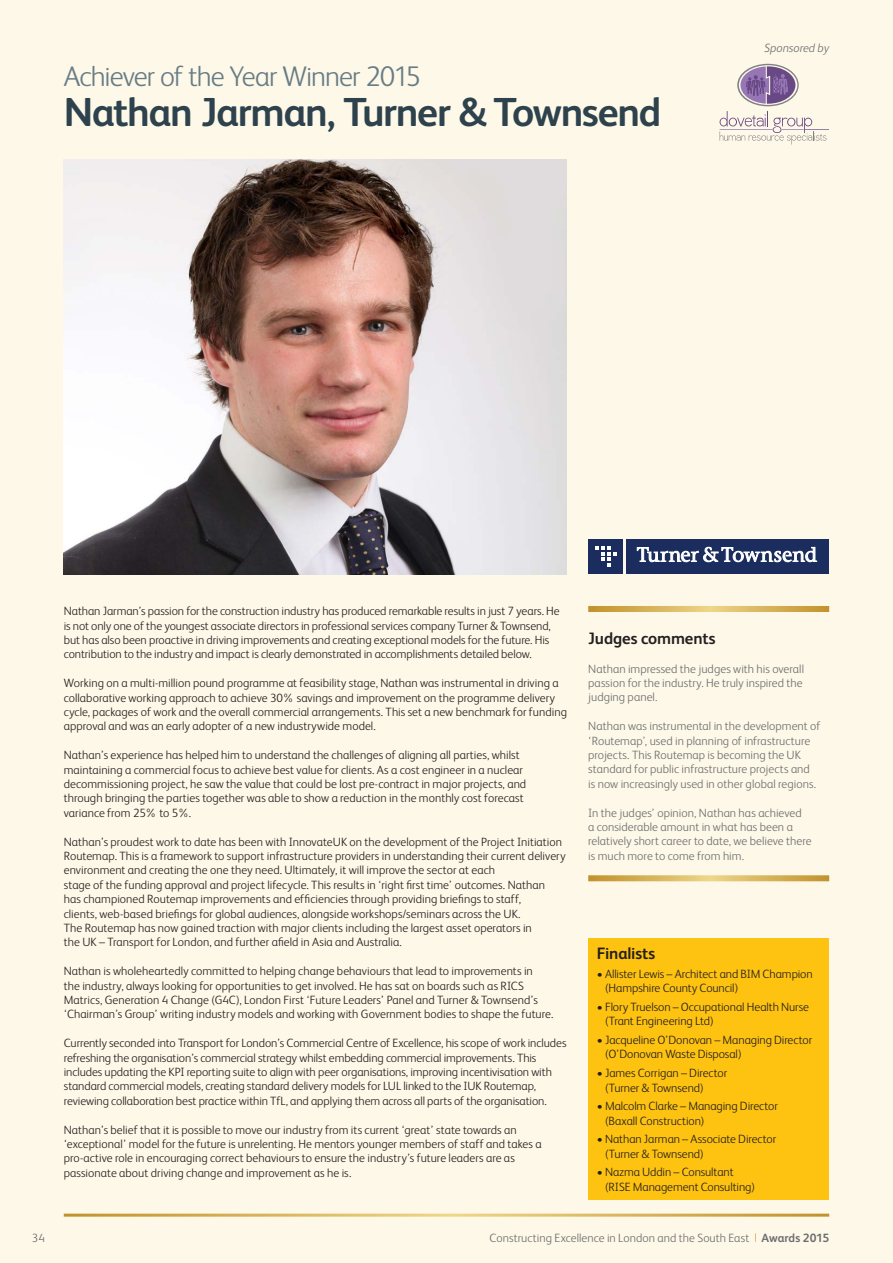
<style>
.page{position:relative;width:893px;height:1263px;background:#fdf8e7}
.page>*{position:absolute;margin:0;border:0;box-sizing:border-box;transform-origin:0 0}
.t1{font:700 40.5px "FS Albert";letter-spacing:-.03em;color:#2d424d}
.t2{font:300 28.5px "FS Albert";letter-spacing:-.03em;color:#677c86}
.t3{font:700 16.5px "FS Albert";letter-spacing:-.01em;color:#231f20}
.t4{font:300 12px/14.4px "FS Albert";color:#231f20}
.t5{font:300 12px/14.4px "FS Albert";letter-spacing:.005em;color:#6c6d70}
.t6{font:italic 300 12px "FS Albert";color:#6c6d70}
.s1{color:#fff}
.s2{font-weight:700}
</style>
<div class="page">
<hr style="left:64px;top:1214px;width:765px;height:3px;background:#fff">
<svg style="left:588px;top:606px;width:241px;height:6px"></svg>
<svg style="left:588px;top:875px;width:241px;height:6px"></svg>
<img style="left:64px;top:159px;width:503px;height:415px">
<div style="left:588px;top:938px;width:241px;height:261px;background:#fec210"></div>
<div style="left:588px;top:539px;width:35px;height:35px;background:#1a2d5e"></div>
<svg style="left:595px;top:546px;width:21px;height:21px"></svg>
<div style="left:626px;top:539px;width:203px;height:35px;background:#1a2d5e"></div>
<svg style="left:637px;top:547px;width:180px;height:15px"></svg>
<svg style="left:720px;top:64px;width:109px;height:81px"></svg>
<p class="t2" style="left:64px;top:57px;width:359px">Achiever of the Year Winner 2015</p>
<p class="t1" style="left:64px;top:85px;width:599px">Nathan Jarman, Turner &amp; Townsend</p>
<p class="t6" style="left:764px;top:40px;width:66px">Sponsored by</p>
<p class="t4" style="left:64px;top:603px;width:497px">Nathan Jarman’s passion for the construction industry has produced remarkable results in just 7 years. He is not only one of the youngest associate directors in professional services company Turner &amp; Townsend, but has also been proactive in driving improvements and creating exceptional models for the future. His contribution to the industry and impact is clearly demonstrated in accomplishments detailed below.</p>
<p class="t4" style="left:64px;top:675px;width:505px">Working on a multi-million pound programme at feasibility stage, Nathan was instrumental in driving a collaborative working approach to achieve 30% savings and improvement on the programme delivery cycle, packages of work and the overall commercial arrangements. This set a new benchmark for funding approval and was an early adopter of a new industrywide model.</p>
<p class="t4" style="left:64px;top:747px;width:464px">Nathan’s experience has helped him to understand the challenges of aligning all parties, whilst maintaining a commercial focus to achieve best value for clients. As a cost engineer in a nuclear decommissioning project, he saw the value that could be lost pre-contract in major projects, and through bringing the parties together was able to show a reduction in the monthly cost forecast variance from 25% to 5%.</p>
<p class="t4" style="left:64px;top:834px;width:503px">Nathan’s proudest work to date has been with InnovateUK on the development of the Project Initiation Routemap. This is a framework to support infrastructure providers in understanding their current delivery environment and creating the one they need. Ultimately, it will improve the sector at each<br>stage of the funding approval and project lifecycle. This results in ‘right first time’ outcomes. Nathan<br>has championed Routemap improvements and efficiencies through providing briefings to staff,<br>clients, web-based briefings for global audiences, alongside workshops/seminars across the UK.<br>The Routemap has now gained traction with major clients including the largest asset operators in<br>the UK – Transport for London, and further afield in Asia and Australia.</p>
<p class="t4" style="left:64px;top:963px;width:491px">Nathan is wholeheartedly committed to helping change behaviours that lead to improvements in<br>the industry, always looking for opportunities to get involved. He has sat on boards such as RICS Matrics, Generation 4 Change (G4C), London First ‘Future Leaders’ Panel and Turner &amp; Townsend’s ‘Chairman’s Group’ writing industry models and working with Government bodies to shape the future.</p>
<p class="t4" style="left:64px;top:1035px;width:504px">Currently seconded into Transport for London’s Commercial Centre of Excellence, his scope of work includes refreshing the organisation’s commercial strategy whilst embedding commercial improvements. This includes updating the KPI reporting suite to align with peer organisations, improving incentivisation with standard commercial models, creating standard delivery models for LUL linked to the IUK Routemap, reviewing collaboration best practice within TfL, and applying them across all parts of the organisation.</p>
<p class="t4" style="left:64px;top:1122px;width:479px">Nathan’s belief that it is possible to move our industry from its current ‘great’ state towards an ‘exceptional’ model for the future is unrelenting. He mentors younger members of staff and takes a pro-active role in encouraging correct behaviours to ensure the industry’s future leaders are as passionate about driving change and improvement as he is.</p>
<p class="t3" style="left:588px;top:627px;width:129px">Judges comments</p>
<p class="t5" style="left:588px;top:661px;width:217px;text-align:justify">Nathan impressed the judges with his overall passion for the industry. He truly inspired the judging panel.</p>
<p class="t5" style="left:588px;top:718px;width:234px">Nathan was instrumental in the development of ‘Routemap’, used in planning of infrastructure projects. This Routemap is becoming the UK standard for public infrastructure projects and<br>is now increasingly used in other global regions.</p>
<p class="t5" style="left:588px;top:805px;width:225px">In the judges’ opinion, Nathan has achieved<br>a considerable amount in what has been a relatively short career to date, we believe there is much more to come from him.</p>
<p class="t3" style="left:597px;top:942px;width:60px">Finalists</p>
<p class="t4" style="left:605px;top:966px;width:209px;text-indent:-8px">• Allister Lewis – Architect and BIM Champion (Hampshire County Council)</p>
<p class="t4" style="left:605px;top:999px;width:206px;text-indent:-8px">• Flory Truelson – Occupational Health Nurse (Trant Engineering Ltd)</p>
<p class="t4" style="left:605px;top:1032px;width:209px;text-indent:-8px">• Jacqueline O’Donovan – Managing Director (O’Donovan Waste Disposal)</p>
<p class="t4" style="left:605px;top:1065px;width:124px;text-indent:-8px">• James Corrigan – Director (Turner &amp; Townsend)</p>
<p class="t4" style="left:605px;top:1098px;width:174px;text-indent:-8px">• Malcolm Clarke – Managing Director (Baxall Construction)</p>
<p class="t4" style="left:605px;top:1131px;width:173px;text-indent:-8px">• Nathan Jarman – Associate Director (Turner &amp; Townsend)</p>
<p class="t4" style="left:605px;top:1164px;width:152px;text-indent:-8px">• Nazma Uddin – Consultant (RISE Management Consulting)</p>
<p class="t5" style="left:32px;top:1230px;width:14px">34</p>
<p class="t5" style="left:489px;top:1230px;width:341px">Constructing Excellence in London and the South East <span class="s1">|</span> <span class="s2">Awards 2015</span></p>
</div>
